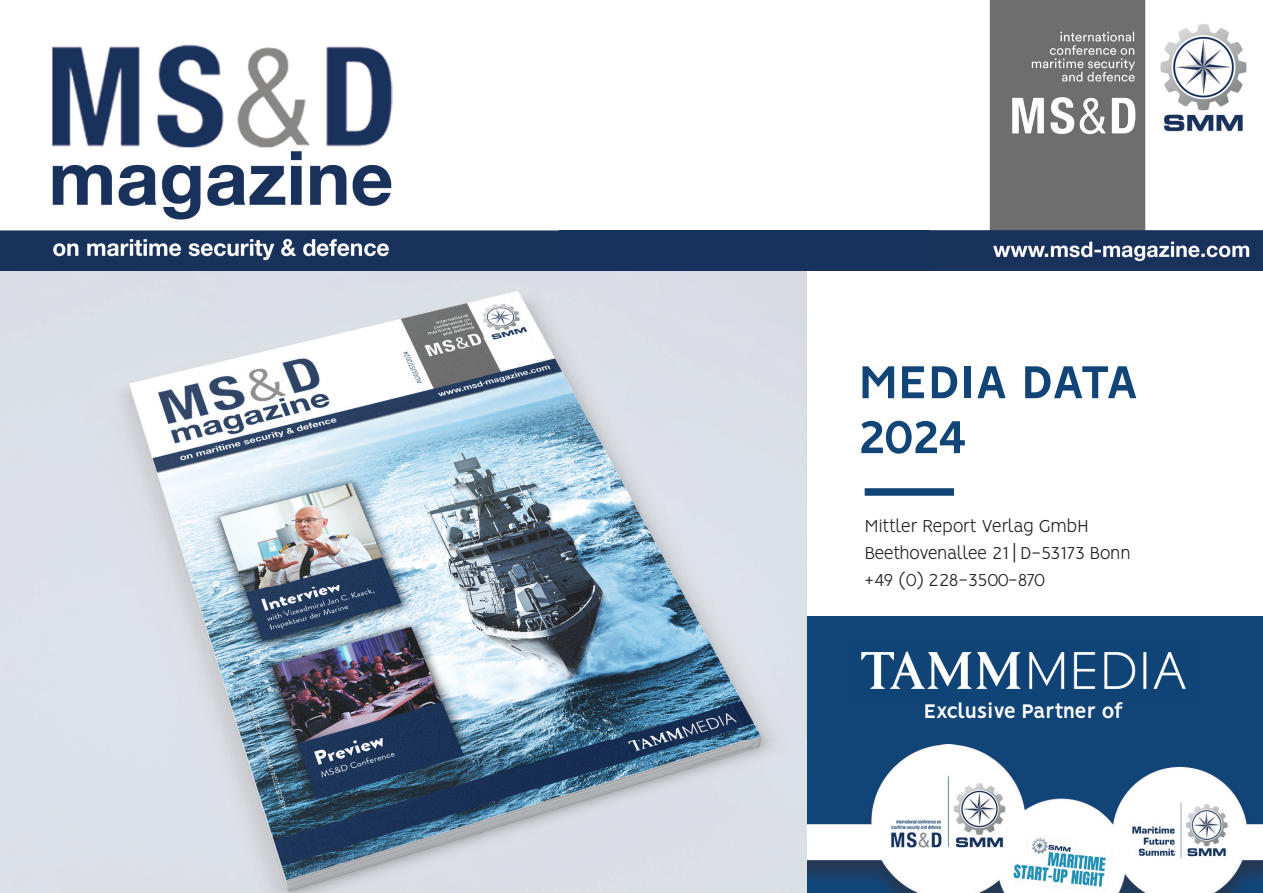
<style>
.page{position:relative;width:1263px;height:893px;background:#fff}
.page>*{position:absolute;margin:0;border:0;box-sizing:border-box;transform-origin:0 0}
.t1{font:700 52.05px/54.9px "Vision";letter-spacing:-.045em;color:#147}
.t2{font:700 22.2px "Vision";letter-spacing:-.03em;color:#fff}
.t3{font:300 19.5px/27px "Vision";letter-spacing:-.03em;color:#231f20}
</style>
<div class="page">
<div style="left:0;top:617px;width:1263px;height:276px;background:#147"></div>
<div style="left:865px;top:488px;width:89px;height:8px;background:#147"></div>
<img style="left:0;top:270px;width:806px;height:623px">
<img style="left:0;top:44px;width:560px;height:226px">
<img style="left:930px;top:0;width:333px;height:270px">
<div style="left:560px;top:230px;width:370px;height:40px;background:#17325c"></div>
<img style="left:861px;top:651px;width:325px;height:38px">
<img style="left:808px;top:744px;width:455px;height:149px">
<h1 class="t1" style="left:858px;top:359px;width:282px">MEDIA DATA<br>2024</h1>
<p class="t3" style="left:865px;top:514px;width:268px">Mittler Report Verlag GmbH<br>Beethovenallee 21 | D-53173 Bonn +49 (0) 228-3500-870</p>
<p class="t2" style="left:924px;top:697px;width:201px">Exclusive Partner of</p>
</div>
